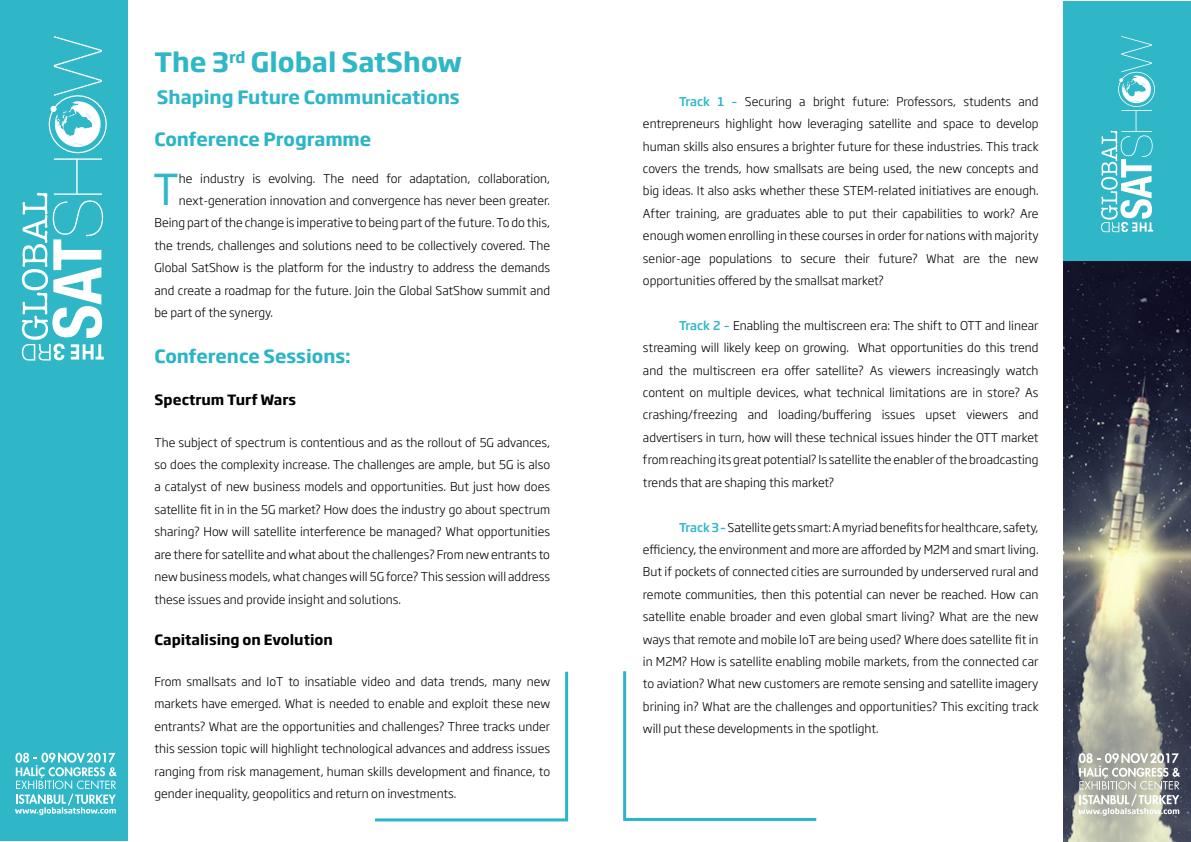
<style>
.page{position:relative;width:1191px;height:842px;background:#fff}
.page>*{position:absolute;margin:0;border:0;box-sizing:border-box;transform-origin:0 0}
.t1{font:42.1px "Soho Gothic Pro";color:#2fb6c7}
.t2{font:700 26.4px "Soho Gothic Pro";color:#2fb6c7}
.t3{font:700 18.2px "Soho Gothic Pro";color:#2fb6c7}
.t4{font:700 18px "Soho Gothic Pro";color:#2bb5c7}
.t5{font:700 14px "Soho Gothic Pro";color:#000}
.t6{font:300 12px/22.4px "Soho Gothic Pro";color:#000;text-align:justify}
.s1{font-weight:500;color:#2fb6c7}
</style>
<div class="page">
<div style="left:0;top:0;width:128px;height:841px;background:#2fb6c7"></div>
<svg style="left:22px;top:36px;width:85px;height:324px"></svg>
<svg style="left:375px;top:671px;width:194px;height:151px"></svg>
<svg style="left:15px;top:753px;width:102px;height:62px"></svg>
<div style="left:1063px;top:1px;width:128px;height:841px;background:#2fb6c7"></div>
<img style="left:1063px;top:262px;width:128px;height:580px">
<svg style="left:1101px;top:36px;width:54px;height:196px"></svg>
<svg style="left:1078px;top:753px;width:102px;height:63px;background:#b6b8b2"></svg>
<svg style="left:623px;top:671px;width:194px;height:150px"></svg>
<h2 class="t2" style="left:154px;top:41px;width:309px">The 3<sup>rd</sup> Global SatShow</h2>
<h3 class="t3" style="left:157px;top:83px;width:304px">Shaping Future Communications</h3>
<h3 class="t4" style="left:154px;top:125px;width:218px">Conference Programme</h3>
<h1 class="t1" style="left:153px;top:157px;width:27px">T</h1>
<p class="t6" style="left:179px;top:166px;width:372px">he industry is evolving. The need for adaptation, collaboration,</p>
<p class="t6" style="left:179px;top:189px;width:372px">next-generation innovation and convergence has never been greater.</p>
<p class="t6" style="left:154px;top:211px;width:397px">Being part of the change is imperative to being part of the future. To do this,</p>
<p class="t6" style="left:154px;top:233px;width:397px">the trends, challenges and solutions need to be collectively covered. The</p>
<p class="t6" style="left:154px;top:256px;width:397px">Global SatShow is the platform for the industry to address the demands</p>
<p class="t6" style="left:154px;top:278px;width:397px">and create a roadmap for the future. Join the Global SatShow summit and</p>
<p class="t6" style="left:154px;top:301px;width:120px">be part of the synergy.</p>
<h3 class="t4" style="left:154px;top:342px;width:198px">Conference Sessions:</h3>
<p class="t5" style="left:154px;top:389px;width:143px">Spectrum Turf Wars</p>
<p class="t6" style="left:154px;top:430px;width:397px">The subject of spectrum is contentious and as the rollout of 5G advances, so does the complexity increase. The challenges are ample, but 5G is also a catalyst of new business models and opportunities. But just how does satellite fit in in the 5G market? How does the industry go about spectrum sharing? How will satellite interference be managed? What opportunities are there for satellite and what about the challenges? From new entrants to new business models, what changes will 5G force? This session will address these issues and provide insight and solutions.</p>
<p class="t5" style="left:154px;top:628px;width:180px">Capitalising on Evolution</p>
<p class="t6" style="left:154px;top:669px;width:397px">From smallsats and IoT to insatiable video and data trends, many new markets have emerged. What is needed to enable and exploit these new entrants? What are the opportunities and challenges? Three tracks under this session topic will highlight technological advances and address issues ranging from risk management, human skills development and finance, to gender inequality, geopolitics and return on investments.</p>
<p class="t6" style="left:643px;top:89px;width:397px;text-indent:36px"><span class="s1">Track 1 –</span> Securing a bright future: Professors, students and entrepreneurs highlight how leveraging satellite and space to develop human skills also ensures a brighter future for these industries. This track covers the trends, how smallsats are being used, the new concepts and big ideas. It also asks whether these STEM-related initiatives are enough.<br>After training, are graduates able to put their capabilities to work? Are enough women enrolling in these courses in order for nations with majority senior-age populations to secure their future? What are the new opportunities offered by the smallsat market?</p>
<p class="t6" style="left:643px;top:313px;width:397px;text-indent:36px"><span class="s1">Track 2 –</span> Enabling the multiscreen era: The shift to OTT and linear streaming will likely keep on growing. What opportunities do this trend and the multiscreen era offer satellite? As viewers increasingly watch content on multiple devices, what technical limitations are in store? As crashing/freezing and loading/buffering issues upset viewers and advertisers in turn, how will these technical issues hinder the OTT market from reaching its great potential? Is satellite the enabler of the broadcasting trends that are shaping this market?</p>
<p class="t6" style="left:643px;top:515px;width:397px;text-indent:36px"><span class="s1">Track 3 –</span> Satellite gets smart: A myriad benefits for healthcare, safety, efficiency, the environment and more are afforded by M2M and smart living.<br>But if pockets of connected cities are surrounded by underserved rural and remote communities, then this potential can never be reached. How can satellite enable broader and even global smart living? What are the new ways that remote and mobile IoT are being used? Where does satellite fit in in M2M? How is satellite enabling mobile markets, from the connected car to aviation? What new customers are remote sensing and satellite imagery brining in? What are the challenges and opportunities? This exciting track will put these developments in the spotlight.</p>
</div>
